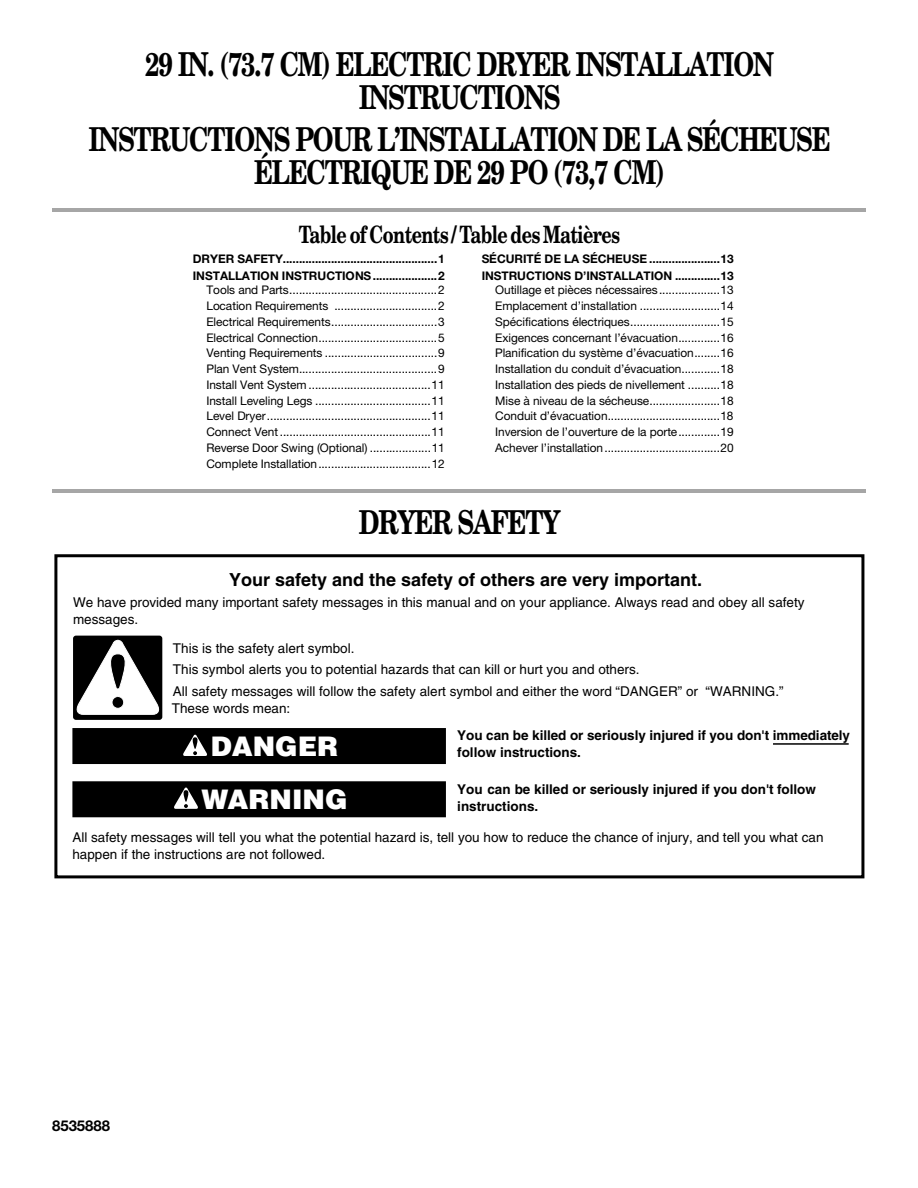
<style>
.page{position:relative;width:918px;height:1188px;background:#fff}
.page>*{position:absolute;margin:0;border:0;box-sizing:border-box;transform-origin:0 0}
.t1{font:700 33px/33px "New Century Schlbk";letter-spacing:-.05em;color:#000;text-align:center;scale:.76 1}
.t2{font:900 27px/52.8px "Helvetica";color:#fff;text-align:center}
.t3{font:700 24px "New Century Schlbk";letter-spacing:-.035em;color:#000;scale:.74 1}
.t4{font:700 18px "Helvetica";color:#000}
.t5{font:700 15px "Helvetica Neue";color:#000}
.t6{font:13.5px/17.2px "Helvetica";color:#000}
.t7{font:700 13.5px "Helvetica";color:#000}
.t8{font:11.85px/15.8px "Helvetica Neue";letter-spacing:-.005em;color:#000;text-align:justify}
.t9{font:700 11.85px/17.2px "Helvetica Neue";letter-spacing:-.005em;color:#000}
</style>
<div class="page">
<hr style="left:52px;top:209px;width:814px;height:3px;background:#a6a6a6">
<hr style="left:52px;top:489px;width:814px;height:3px;background:#a6a6a6">
<div style="left:72px;top:728px;width:374px;height:36px;background:#000"></div>
<div style="left:54px;top:554px;width:810px;height:324px;border:3px solid #000"></div>
<div style="left:72px;top:781px;width:374px;height:36px;background:#000"></div>
<div style="left:73px;top:636px;width:89px;height:84px;background:#000;border:3px solid #000;border-radius:2px"></div>
<svg style="left:74px;top:640px;width:87px;height:75px"></svg>
<hr style="left:773px;top:743px;width:76px;height:2px;background:#000">
<svg style="left:183px;top:734px;width:24px;height:22px"></svg>
<svg style="left:174px;top:787px;width:24px;height:22px"></svg>
<h1 class="t1" style="left:145px;top:51px;width:829px">29 IN. (73.7 CM) ELECTRIC DRYER INSTALLATION<br>INSTRUCTIONS</h1>
<h1 class="t1" style="left:89px;top:126px;width:978px">INSTRUCTIONS POUR L’INSTALLATION DE LA SÉCHEUSE<br>ÉLECTRIQUE DE 29 PO (73,7 CM)</h1>
<h3 class="t3" style="left:299px;top:225px;width:436px">Table of Contents / Table des Matières</h3>
<p class="t9" style="left:193px;top:251px;width:253px">DRYER SAFETY................................................1<br>INSTALLATION INSTRUCTIONS....................2</p>
<p class="t8" style="left:206px;top:284px;width:240px">Tools and Parts..............................................2<br>Location Requirements ................................2<br>Electrical Requirements.................................3<br>Electrical Connection.....................................5<br>Venting Requirements ...................................9<br>Plan Vent System...........................................9<br>Install Vent System ......................................11<br>Install Leveling Legs ....................................11<br>Level Dryer...................................................11<br>Connect Vent ...............................................11<br>Reverse Door Swing (Optional) ...................11<br>Complete Installation...................................12</p>
<p class="t9" style="left:482px;top:251px;width:253px">SÉCURITÉ DE LA SÉCHEUSE ......................13<br>INSTRUCTIONS D’INSTALLATION ..............13</p>
<p class="t8" style="left:495px;top:284px;width:240px">Outillage et pièces nécessaires...................13<br>Emplacement d’installation .........................14<br>Spécifications électriques............................15<br>Exigences concernant l’évacuation.............16<br>Planification du système d’évacuation........16<br>Installation du conduit d’évacuation............18<br>Installation des pieds de nivellement ..........18<br>Mise à niveau de la sécheuse......................18<br>Conduit d’évacuation...................................18<br>Inversion de l’ouverture de la porte.............19<br>Achever l’installation....................................20</p>
<h1 class="t1" style="left:359px;top:508px;width:267px">DRYER SAFETY</h1>
<h3 class="t4" style="left:229px;top:574px;width:475px">Your safety and the safety of others are very important.</h3>
<p class="t6" style="left:73px;top:595px;width:733px">We have provided many important safety messages in this manual and on your appliance. Always read and obey all safety messages.</p>
<p class="t6" style="left:173px;top:638px;width:612px;line-height:21.8px">This is the safety alert symbol.<br>This symbol alerts you to potential hazards that can kill or hurt you and others.<br>All safety messages will follow the safety alert symbol and either the word “DANGER” or “WARNING.”</p>
<p class="t6" style="left:172px;top:701px;width:120px">These words mean:</p>
<p class="t7" style="left:457px;top:747px;width:125px">follow instructions.</p>
<p class="t7" style="left:457px;top:731px;width:394px">You can be killed or seriously injured if you don't immediately</p>
<h2 class="t2" style="left:202px;top:722px;width:147px">DANGER<br>WARNING</h2>
<p class="t7" style="left:457px;top:784px;width:360px">You can be killed or seriously injured if you don't follow</p>
<p class="t6" style="left:72px;top:830px;width:753px">All safety messages will tell you what the potential hazard is, tell you how to reduce the chance of injury, and tell you what can happen if the instructions are not followed.</p>
<p class="t7" style="left:457px;top:801px;width:83px">instructions.</p>
<p class="t5" style="left:52px;top:1121px;width:59px">8535888</p>
</div>
